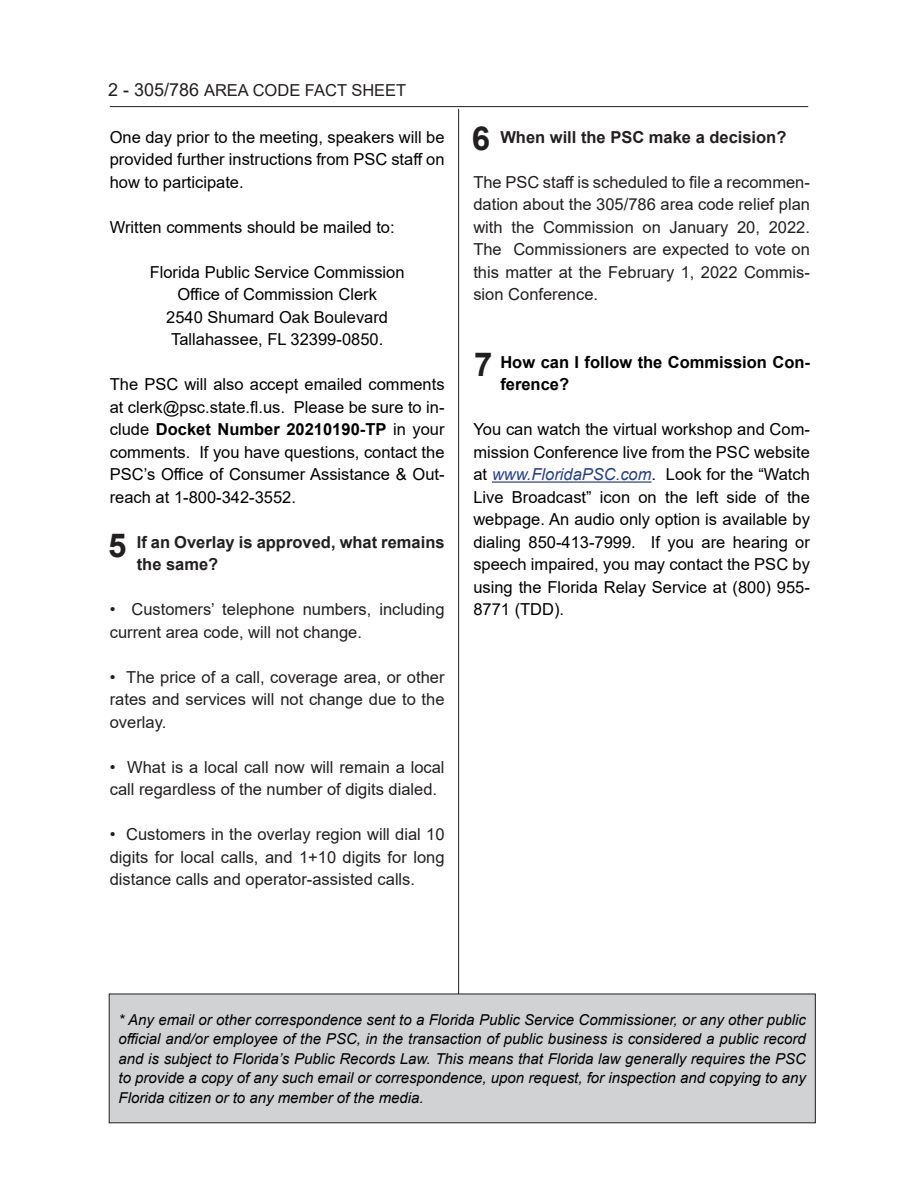
<style>
.page{position:relative;width:918px;height:1188px;background:#fff}
.page>*{position:absolute;margin:0;border:0;box-sizing:border-box;transform-origin:0 0}
.t1{font:700 33px "Arial";color:#231f20}
.t2{font:16.5px/22.5px "Arial";color:#000;text-align:justify}
.t3{font:16.5px/22.5px "Arial";color:#231f20;text-align:justify}
.t4{font:700 16.5px/22.5px "Arial";color:#231f20}
.t5{font:700 16.5px/22.5px "Arial";color:#000}
.t6{font:italic 15px/19.5px "Arial";color:#000;text-align:justify}
.s1{font-size:18px}
.s2{font-weight:700}
.s3{font-style:italic;color:#253f8e}
</style>
<div class="page">
<hr style="left:110px;top:106px;width:698px;height:1px;background:#231f20">
<hr style="left:458px;top:109px;width:1px;height:939px;background:#231f20">
<hr style="left:492px;top:481px;width:160px;height:2px;background:#253f8e">
<div style="left:109px;top:994px;width:706px;height:129px;background:#d1d2d4"></div>
<div style="left:109px;top:994px;width:707px;height:129px;border:1px solid #231f20"></div>
<p class="t3" style="left:108px;top:79px;width:300px"><span class="s1">2 - 305/786</span> AREA CODE FACT SHEET</p>
<p class="t2" style="left:110px;top:126px;width:336px">One day prior to the meeting, speakers will be provided further instructions from PSC staff on how to participate.</p>
<p class="t2" style="left:110px;top:216px;width:286px">Written comments should be mailed to:</p>
<p class="t2" style="left:150px;top:261px;width:256px">Florida Public Service Commission</p>
<p class="t2" style="left:177px;top:283px;width:201px">Office of Commission Clerk</p>
<p class="t2" style="left:166px;top:306px;width:223px">2540 Shumard Oak Boulevard</p>
<p class="t2" style="left:171px;top:328px;width:214px">Tallahassee, FL 32399-0850.</p>
<p class="t2" style="left:110px;top:373px;width:336px">The PSC will also accept emailed comments at clerk@psc.state.fl.us. Please be sure to in&shy;clude <span class="s2">Docket Number 20210190-TP</span> in your comments. If you have questions, contact the PSC’s Office of Consumer Assistance &amp; Out&shy;reach at 1-800-342-3552.</p>
<p class="t4" style="left:137px;top:531px;width:309px">If an Overlay is approved, what remains the same?</p>
<p class="t3" style="left:110px;top:598px;width:336px">• Customers’ telephone numbers, including current area code, will not change.</p>
<p class="t3" style="left:110px;top:666px;width:336px">• The price of a call, coverage area, or other rates and services will not change due to the overlay.</p>
<p class="t3" style="left:110px;top:756px;width:336px">• What is a local call now will remain a local call regardless of the number of digits dialed.</p>
<p class="t3" style="left:110px;top:823px;width:336px">• Customers in the overlay region will dial 10 digits for local calls, and 1+10 digits for long distance calls and operator-assisted calls.</p>
<p class="t1" style="left:108px;top:522px;width:20px">5</p>
<p class="t1" style="left:472px;top:115px;width:20px">6</p>
<p class="t4" style="left:500px;top:126px;width:288px">When will the PSC make a decision?</p>
<p class="t3" style="left:473px;top:171px;width:338px">The PSC staff is scheduled to file a recommen&shy;dation about the 305/786 area code relief plan with the Commission on January 20, 2022.<br>The Commissioners are expected to vote on this matter at the February 1, 2022 Commis&shy;sion Conference.</p>
<p class="t1" style="left:474px;top:341px;width:20px">7</p>
<p class="t5" style="left:500px;top:351px;width:311px">How can I follow the Commission Con&shy;ference?</p>
<p class="t2" style="left:473px;top:418px;width:338px">You can watch the virtual workshop and Com&shy;mission Conference live from the PSC website at <span class="s3">www.FloridaPSC.com</span>. Look for the “Watch Live Broadcast” icon on the left side of the webpage. An audio only option is available by dialing 850-413-7999. If you are hearing or speech impaired, you may contact the PSC by using the Florida Relay Service at (800) 955- 8771 (TDD).</p>
<p class="t6" style="left:119px;top:1010px;width:689px">* Any email or other correspondence sent to a Florida Public Service Commissioner, or any other public official and/or employee of the PSC, in the transaction of public business is considered a public record and is subject to Florida’s Public Records Law. This means that Florida law generally requires the PSC to provide a copy of any such email or correspondence, upon request, for inspection and copying to any Florida citizen or to any member of the media.</p>
</div>
